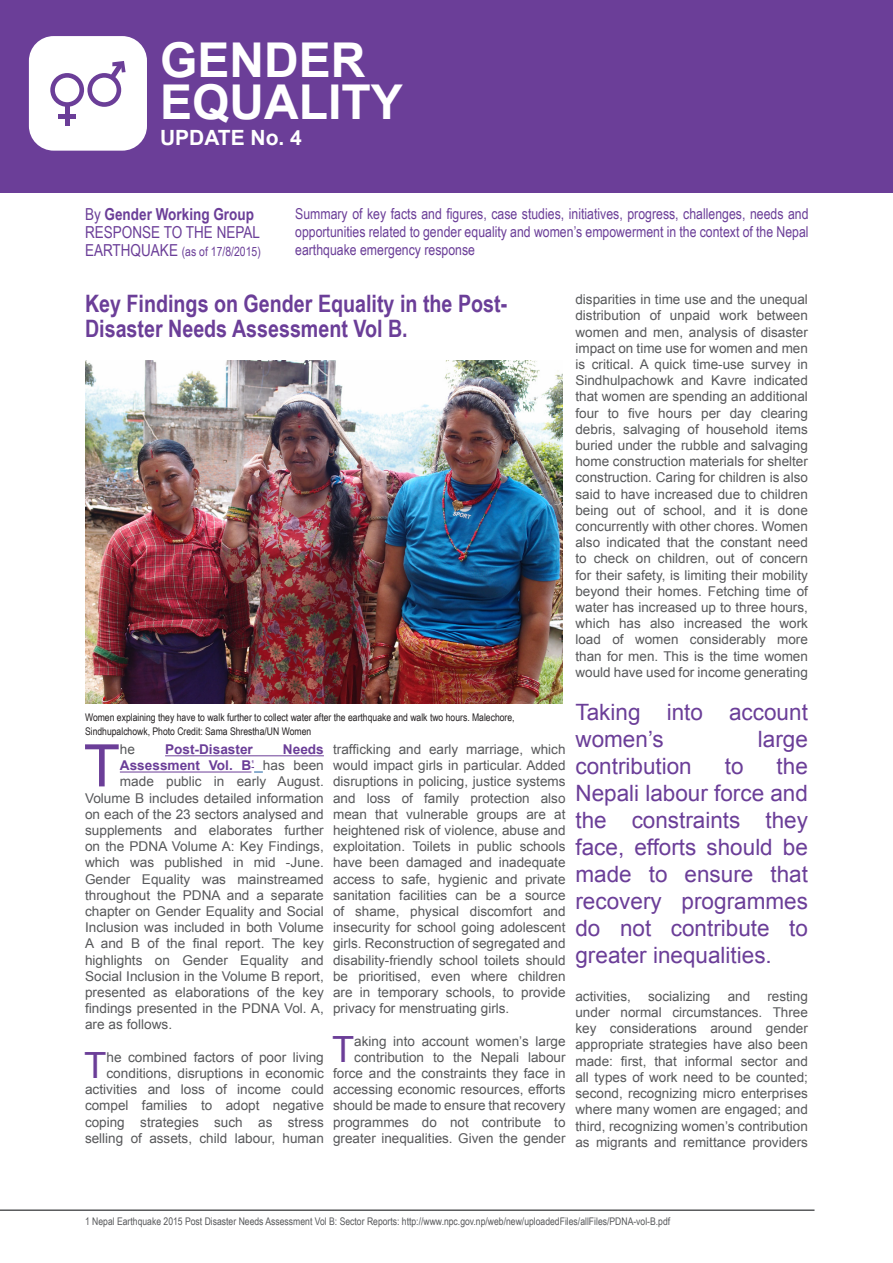
<style>
.page{position:relative;width:893px;height:1263px;background:#fff}
.page>*{position:absolute;margin:0;border:0;box-sizing:border-box;transform-origin:0 0}
.body{font:58.8px "Arial";color:#6b3e98}
.heading_1{font:700 48px/42px "Arial";color:#fff}
.body-2{font:36.15px "Arial";color:#6b3e98}
.heading_1-2{font:700 24px/25.5px "Arial Narrow";color:#6b3e98}
.body-3{font:22.5px/27px "Arial";color:#6b3e98}
.heading_1-3{font:700 21px "Arial";color:#fff}
.heading_1-4{font:16.5px/18px "Arial Narrow";color:#6b3e98}
.body-4{font:15px/18px "Arial Narrow";color:#6b3e98;text-align:justify}
.body-5{font:13.5px/16.2px "Arial";color:#57585a;text-align:justify}
.body-6{font:700 13.5px "Arial";color:#6b3e98}
.heading_1-5{font:12.75px "Arial Narrow";color:#6b3e98}
.t1{font:10.5px/13.5px "Arial Narrow";color:#231f20}
.body-7{font:10.5px "Arial Narrow";color:#57585a}
.s1{font-weight:700}
.s2{font-size:16.5px}
.s3{font-weight:400;color:#57585a}
</style>
<div class="page">
<hr style="left:0;top:1209px;width:814px;height:2px;background:#57585a">
<div style="left:0;top:0;width:893px;height:193px;background:#6b3e98"></div>
<hr style="left:165px;top:755px;width:159px;height:1px;background:#6b3e98">
<hr style="left:120px;top:771px;width:131px;height:1px;background:#6b3e98">
<svg style="left:251px;top:767px;width:12px;height:5px"></svg>
<img style="left:85px;top:360px;width:478px;height:344px">
<div style="left:29px;top:36px;width:118px;height:115px;background:#fff;border-radius:25px"></div>
<div style="left:65px;top:105px;width:5px;height:21px;background:#6b3e98"></div>
<div style="left:58px;top:114px;width:18px;height:5px;background:#6b3e98"></div>
<svg style="left:50px;top:61px;width:76px;height:46px"></svg>
<p class="heading_1" style="left:160px;top:41px;width:244px">GENDER<br>EQUALITY</p>
<p class="heading_1-3" style="left:160px;top:123px;width:143px">UPDATE No. 4</p>
<p class="heading_1-4" style="left:85px;top:204px;width:176px">By <span class="s1">Gender Working Group<br></span>RESPONSE TO THE NEPAL</p>
<p class="heading_1-5" style="left:85px;top:242px;width:177px"><span class="s2">EARTHQUAKE</span> (as of 17/8/2015)</p>
<p class="body-4" style="left:295px;top:204px;width:515px">Summary of key facts and figures, case studies, initiatives, progress, challenges, needs and opportunities related to gender equality and women’s empowerment in the context of the Nepal earthquake emergency response</p>
<p class="heading_1-2" style="left:85px;top:289px;width:424px">Key Findings on Gender Equality in the Post-<br>Disaster Needs Assessment Vol B.</p>
<p class="t1" style="left:85px;top:711px;width:431px">Women explaining they have to walk further to collect water after the earthquake and walk two hours. Malechore,<br>Sindhupalchowk, Photo Credit: Sama Shrestha/UN Women</p>
<p class="body" style="left:84px;top:727px;width:38px">T</p>
<p class="body-5" style="left:120px;top:741px;width:17px">he</p>
<p class="body-6" style="left:165px;top:740px;width:89px">Post-Disaster</p>
<p class="body-6" style="left:283px;top:740px;width:42px">Needs</p>
<p class="body-6" style="left:120px;top:756px;width:205px">Assessment Vol. B<sup>¹</sup> <span class="s3">has been</span></p>
<p class="body-5" style="left:120px;top:774px;width:205px">made public in early August.</p>
<p class="body-5" style="left:85px;top:790px;width:240px">Volume B includes detailed information</p>
<p class="body-5" style="left:85px;top:806px;width:240px">on each of the 23 sectors analysed and</p>
<p class="body-5" style="left:85px;top:822px;width:240px">supplements and elaborates further</p>
<p class="body-5" style="left:85px;top:838px;width:240px">on the PDNA Volume A: Key Findings,</p>
<p class="body-5" style="left:85px;top:855px;width:240px">which was published in mid -June.</p>
<p class="body-5" style="left:85px;top:871px;width:240px">Gender Equality was mainstreamed</p>
<p class="body-5" style="left:85px;top:887px;width:240px">throughout the PDNA and a separate</p>
<p class="body-5" style="left:85px;top:903px;width:240px">chapter on Gender Equality and Social</p>
<p class="body-5" style="left:85px;top:919px;width:240px">Inclusion was included in both Volume</p>
<p class="body-5" style="left:85px;top:936px;width:240px">A and B of the final report. The key</p>
<p class="body-5" style="left:85px;top:952px;width:240px">highlights on Gender Equality and</p>
<p class="body-5" style="left:85px;top:968px;width:240px">Social Inclusion in the Volume B report,</p>
<p class="body-5" style="left:85px;top:984px;width:240px">presented as elaborations of the key</p>
<p class="body-5" style="left:85px;top:1000px;width:240px">findings presented in the PDNA Vol. A,</p>
<p class="body-5" style="left:85px;top:1017px;width:89px">are as follows.</p>
<p class="body-2" style="left:84px;top:1042px;width:24px">T</p>
<p class="body-5" style="left:85px;top:1049px;width:240px;text-align:right">he combined factors of poor living conditions, disruptions in economic activities and loss of income could compel families to adopt negative coping strategies such as stress selling of assets, child labour, human</p>
<p class="body-5" style="left:333px;top:741px;width:234px">trafficking and early marriage, which would impact girls in particular. Added disruptions in policing, justice systems and loss of family protection also mean that vulnerable groups are at heightened risk of violence, abuse and exploitation. Toilets in public schools have been damaged and inadequate access to safe, hygienic and private sanitation facilities can be a source of shame, physical discomfort and insecurity for school going adolescent girls. Reconstruction of segregated and disability-friendly school toilets should be prioritised, even where children are in temporary schools, to provide privacy for menstruating girls.</p>
<p class="body-2" style="left:332px;top:1025px;width:24px">T</p>
<p class="body-5" style="left:333px;top:1033px;width:234px;text-align:right">aking into account women’s large contribution to the Nepali labour force and the constraints they face in accessing economic resources, efforts should be made to ensure that recovery programmes do not contribute to greater inequalities. Given the gender</p>
<p class="body-5" style="left:575px;top:291px;width:234px">disparities in time use and the unequal distribution of unpaid work between women and men, analysis of disaster impact on time use for women and men is critical. A quick time-use survey in Sindhulpachowk and Kavre indicated that women are spending an additional four to five hours per day clearing debris, salvaging of household items buried under the rubble and salvaging home construction materials for shelter construction. Caring for children is also said to have increased due to children being out of school, and it is done concurrently with other chores. Women also indicated that the constant need to check on children, out of concern for their safety, is limiting their mobility beyond their homes. Fetching time of water has increased up to three hours, which has also increased the work load of women considerably more than for men. This is the time women would have used for income generating</p>
<p class="body-3" style="left:575px;top:699px;width:234px">Taking into account women’s</p>
<p class="body-3" style="left:758px;top:726px;width:52px">large</p>
<p class="body-3" style="left:575px;top:753px;width:234px;text-align:justify;text-indent:201px">the Nepali labour force and the constraints they face, efforts should be made to ensure that recovery programmes do not contribute to greater inequalities.</p>
<p class="body-3" style="left:575px;top:753px;width:118px">contribution</p>
<p class="body-3" style="left:725px;top:753px;width:20px">to</p>
<p class="body-5" style="left:575px;top:988px;width:234px;text-indent:192px">resting under normal circumstances. Three key considerations around gender appropriate strategies have also been made: first, that informal sector and all types of work need to be counted; second, recognizing micro enterprises where many women are engaged; and third, recognizing women’s contribution as migrants and remittance providers</p>
<p class="body-5" style="left:575px;top:988px;width:57px">activities,</p>
<p class="body-5" style="left:648px;top:988px;width:64px">socializing</p>
<p class="body-5" style="left:728px;top:988px;width:24px">and</p>
<p class="body-7" style="left:85px;top:1213px;width:587px">1 Nepal Earthquake 2015 Post Disaster Needs Assessment Vol B: Sector Reports: http://www.npc.gov.np/web/new/uploadedFiles/allFiles/PDNA-vol-B.pdf</p>
</div>
